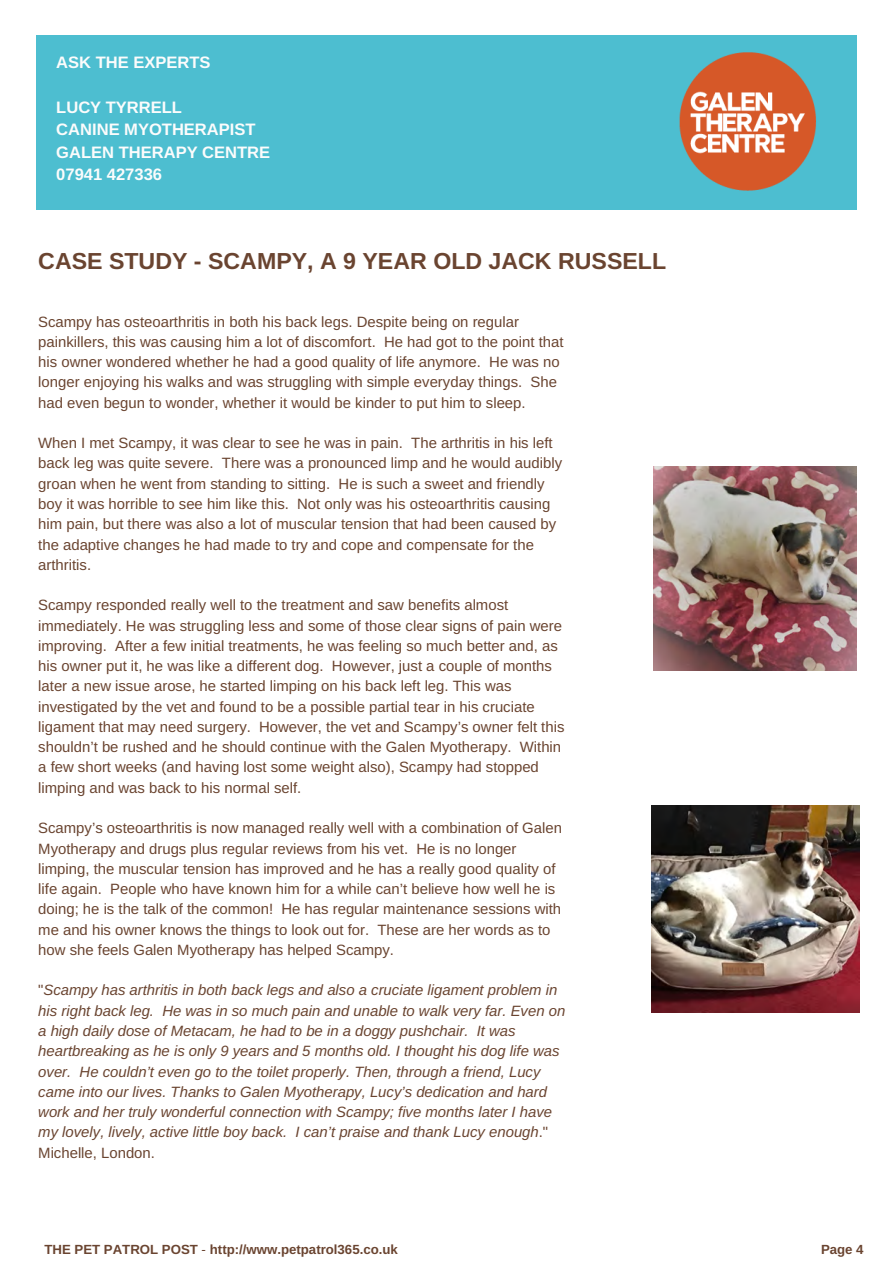
<style>
.page{position:relative;width:893px;height:1263px;background:#fff}
.page>*{position:absolute;margin:0;border:0;box-sizing:border-box;transform-origin:0 0}
.t1{font:700 23.25px "Arimo";color:#6a4430}
.t2{font:700 16.5px/22.5px "Arimo";color:#fcfcfc}
.t3{font:14.85px/20.2px "Arimo";color:#6a4430}
.t4{font:italic 14.85px/20.2px "Arimo";color:#6a4430}
.t5{font:700 13.2px "Arimo";color:#6a4430}
.s1{font-style:normal}
.s2{font-weight:400}
</style>
<div class="page">
<img style="left:652px;top:805px;width:207px;height:207px">
<img style="left:653px;top:466px;width:204px;height:204px">
<div style="left:36px;top:35px;width:821px;height:174px;background:#4dbed0"></div>
<img style="left:679px;top:52px;width:137px;height:139px">
<p class="t2" style="left:56px;top:51px;width:156px">ASK THE EXPERTS</p>
<p class="t2" style="left:56px;top:96px;width:215px">LUCY TYRRELL<br>CANINE MYOTHERAPIST<br>GALEN THERAPY CENTRE<br>07941 427336</p>
<h1 class="t1" style="left:38px;top:248px;width:629px">CASE STUDY - SCAMPY, A 9 YEAR OLD JACK RUSSELL</h1>
<p class="t3" style="left:38px;top:311px;width:527px">Scampy has osteoarthritis in both his back legs. Despite being on regular painkillers, this was causing him a lot of discomfort. He had got to the point that his owner wondered whether he had a good quality of life anymore. He was no longer enjoying his walks and was struggling with simple everyday things. She had even begun to wonder, whether it would be kinder to put him to sleep.</p>
<p class="t3" style="left:38px;top:433px;width:525px">When I met Scampy, it was clear to see he was in pain. The arthritis in his left back leg was quite severe. There was a pronounced limp and he would audibly groan when he went from standing to sitting. He is such a sweet and friendly boy it was horrible to see him like this. Not only was his osteoarthritis causing him pain, but there was also a lot of muscular tension that had been caused by the adaptive changes he had made to try and cope and compensate for the arthritis.</p>
<p class="t3" style="left:38px;top:595px;width:528px">Scampy responded really well to the treatment and saw benefits almost immediately. He was struggling less and some of those clear signs of pain were improving. After a few initial treatments, he was feeling so much better and, as his owner put it, he was like a different dog. However, just a couple of months later a new issue arose, he started limping on his back left leg. This was investigated by the vet and found to be a possible partial tear in his cruciate ligament that may need surgery. However, the vet and Scampy’s owner felt this shouldn’t be rushed and he should continue with the Galen Myotherapy. Within a few short weeks (and having lost some weight also), Scampy had stopped limping and was back to his normal self.</p>
<p class="t3" style="left:38px;top:818px;width:525px">Scampy’s osteoarthritis is now managed really well with a combination of Galen Myotherapy and drugs plus regular reviews from his vet. He is no longer limping, the muscular tension has improved and he has a really good quality of life again. People who have known him for a while can’t believe how well he is doing; he is the talk of the common! He has regular maintenance sessions with me and his owner knows the things to look out for. These are her words as to how she feels Galen Myotherapy has helped Scampy.</p>
<p class="t4" style="left:38px;top:980px;width:529px"><span class="s1">"</span>Scampy has arthritis in both back legs and also a cruciate ligament problem in his right back leg. He was in so much pain and unable to walk very far. Even on a high daily dose of Metacam, he had to be in a doggy pushchair. It was heartbreaking as he is only 9 years and 5 months old. I thought his dog life was over. He couldn’t even go to the toilet properly. Then, through a friend, Lucy came into our lives. Thanks to Galen Myotherapy, Lucy’s dedication and hard work and her truly wonderful connection with Scampy; five months later I have my lovely, lively, active little boy back. I can’t praise and thank Lucy enough<span class="s1">." Michelle, London.</span></p>
<p class="t5" style="left:44px;top:1242px;width:355px">THE PET PATROL POST <span class="s2">-</span> http://www.petpatrol365.co.uk</p>
<p class="t5" style="left:821px;top:1242px;width:44px">Page 4</p>
</div>
